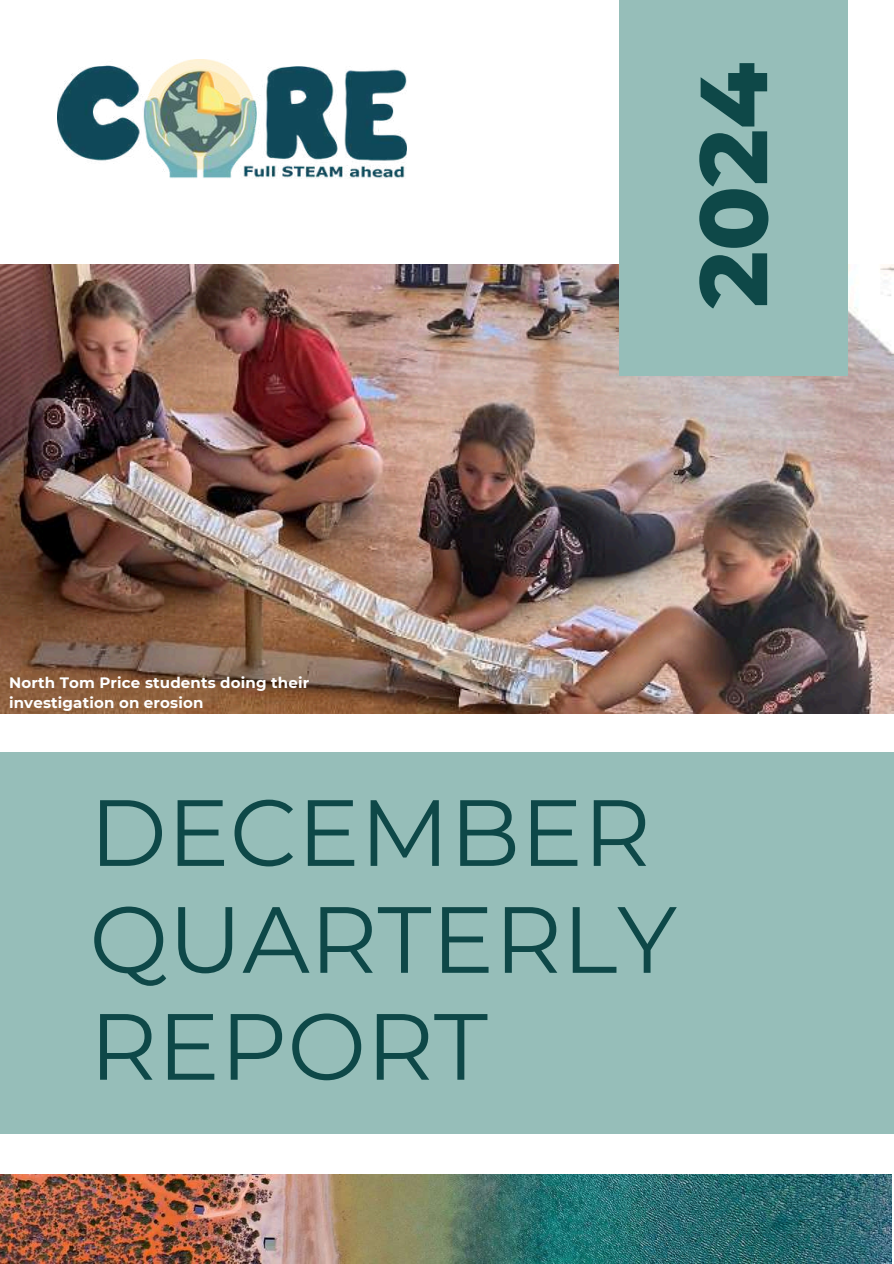
<style>
.page{position:relative;width:894px;height:1264px;background:#fff}
.page>*{position:absolute;margin:0;border:0;box-sizing:border-box;transform-origin:0 0}
.t1{font:800 94.95px "Montserrat";color:#0e4848}
.t2{font:93.75px/106.8px "Montserrat";color:#0e4848}
.t3{font:700 15px/20.2px "Montserrat";letter-spacing:.01em;color:#fff}
</style>
<div class="page">
<div style="left:0;top:752px;width:893px;height:381px;background:#96beb9"></div>
<img style="left:0;top:265px;width:893px;height:448px">
<div style="left:619px;top:0;width:228px;height:375px;background:#96beb9"></div>
<img style="left:58px;top:60px;width:348px;height:119px">
<img style="left:0;top:1174px;width:891px;height:88px">
<h1 class="t1" style="left:675px;top:308px;width:247px;rotate:-90deg">2024</h1>
<p class="t3" style="left:9px;top:672px;width:301px">North Tom Price students doing their investigation on erosion</p>
<h2 class="t2" style="left:89px;top:778px;width:589px">DECEMBER<br>QUARTERLY<br>REPORT</h2>
</div>
